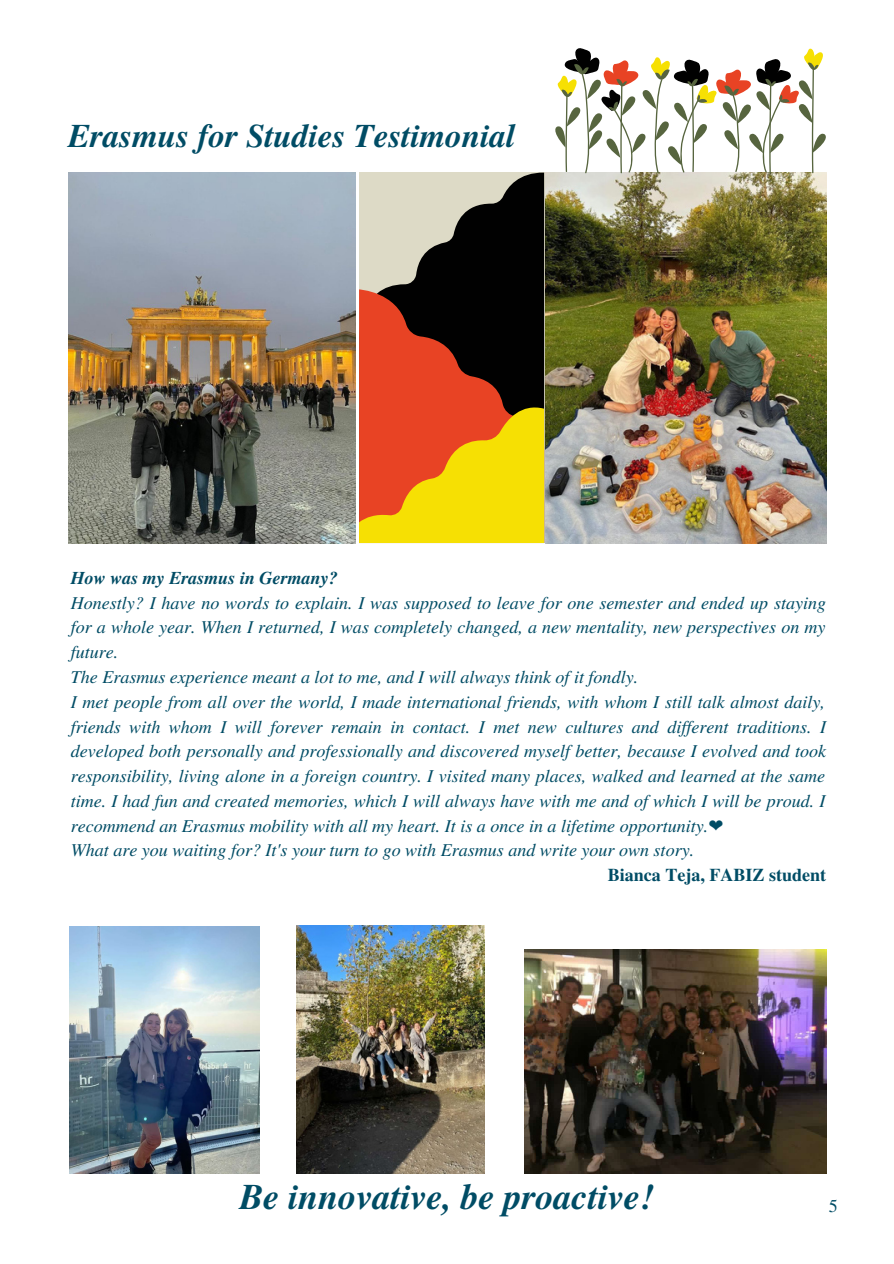
<style>
.page{position:relative;width:894px;height:1264px;background:#fff}
.page>*{position:absolute;margin:0;border:0;box-sizing:border-box;transform-origin:0 0}
.t1{font:italic 700 36px "Te X Gyre Termes";color:#004c65}
.t2{font:italic 700 33px "Te X Gyre Termes";color:#004c65}
.t3{font:italic 18px/24.8px "Te X Gyre Termes";color:#004c65;text-align:justify}
.t4{font:italic 700 18px "Te X Gyre Termes";color:#004c65}
.t5{font:700 18px "Te X Gyre Termes";color:#004c65}
.t6{font:18px "Te X Gyre Termes";color:#004c65}
.s1{font-family:"DejaVu Sans";font-style:normal}
</style>
<div class="page">
<img style="left:545px;top:173px;width:281px;height:370px">
<img style="left:68px;top:173px;width:287px;height:370px">
<img style="left:69px;top:926px;width:190px;height:247px">
<img style="left:296px;top:925px;width:189px;height:247px">
<img style="left:524px;top:949px;width:302px;height:224px">
<svg style="left:359px;top:172px;width:185px;height:117px;background:#78766b"></svg>
<svg style="left:359px;top:289px;width:185px;height:114px;background:#671e11"></svg>
<svg style="left:359px;top:403px;width:185px;height:140px;background:#ed9c10"></svg>
<svg style="left:549px;top:48px;width:277px;height:125px"></svg>
<p class="t2" style="left:68px;top:112px;width:448px">Erasmus for Studies Testimonial</p>
<p class="t4" style="left:71px;top:564px;width:268px">How was my Erasmus in Germany?</p>
<p class="t3" style="left:71px;top:589px;width:756px">Honestly? I have no words to explain. I was supposed to leave for one semester and ended up staying for a whole year. When I returned, I was completely changed, a new mentality, new perspectives on my future.</p>
<p class="t3" style="left:71px;top:663px;width:568px">The Erasmus experience meant a lot to me, and I will always think of it fondly.</p>
<p class="t3" style="left:71px;top:688px;width:756px">I met people from all over the world, I made international friends, with whom I still talk almost daily, friends with whom I will forever remain in contact. I met new cultures and dif erent traditions. I developed both personally and professionally and discovered myself better, because I evolved and took responsibility, living alone in a foreign country. I visited many places, walked and learned at the same time. I had fun and created memories, which I will always have with me and of which I will be proud. I recommend an Erasmus mobility with all my heart. It is a once in a lifetime opportunity.<span class="s1">❤️</span></p>
<p class="t3" style="left:71px;top:836px;width:624px">What are you waiting for? It's your turn to go with Erasmus and write your own story.</p>
<p class="t5" style="left:607px;top:861px;width:220px">Bianca Teja, FABIZ student</p>
<p class="t1" style="left:239px;top:1170px;width:416px">Be innovative, be proactive!</p>
<p class="t6" style="left:828px;top:1192px;width:11px">5</p>
</div>
